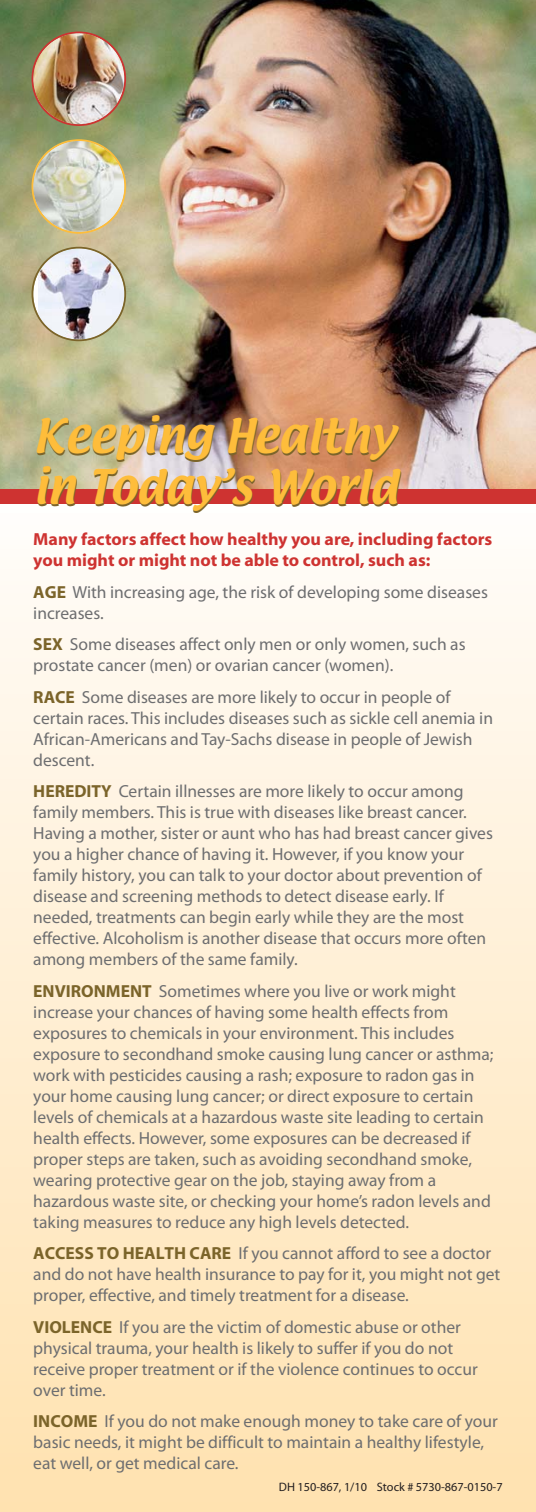
<style>
.page{position:relative;width:536px;height:1512px;background:#fff}
.page>*{position:absolute;margin:0;border:0;box-sizing:border-box;transform-origin:0 0}
.t1{font:42px/50.8px "Textile";color:#7b642a}
.t2{font:17.5px/21px "Myriad Pro";color:#6d6e70}
.t3{font:700 17.5px/21px "Myriad Web Pro";color:#ce3331}
.t4{font:12.25px "Myriad Pro";color:#231f20}
.s1{font-weight:700;color:#7b642a}
</style>
<div class="page">
<div style="left:0;top:502px;width:536px;height:1010px;background:linear-gradient(to bottom,#fffdfa,#ffe2af)"></div>
<img style="left:0;top:0;width:536px;height:490px">
<div style="left:0;top:490px;width:536px;height:14px;background:#ce3331"></div>
<img style="left:32px;top:32px;width:94px;height:94px">
<svg style="left:32px;top:139px;width:94px;height:95px;background:#cccaae"></svg>
<img style="left:32px;top:247px;width:94px;height:94px">
<h1 class="t1" style="left:34px;top:415px;width:366px">Keeping Healthy in Today’s World</h1>
<p class="t3" style="left:33px;top:530px;width:460px">Many factors affect how healthy you are, including factors you might or might not be able to control, such as:</p>
<p class="t2" style="left:33px;top:583px;width:456px"><span class="s1">AGE</span> With increasing age, the risk of developing some diseases increases.</p>
<p class="t2" style="left:33px;top:635px;width:433px"><span class="s1">SEX</span> Some diseases affect only men or only women, such as prostate cancer (men) or ovarian cancer (women).</p>
<p class="t2" style="left:33px;top:688px;width:461px"><span class="s1">RACE</span> Some diseases are more likely to occur in people of certain races. This includes diseases such as sickle cell anemia in African-Americans and Tay-Sachs disease in people of Jewish descent.</p>
<p class="t2" style="left:33px;top:782px;width:461px"><span class="s1">HEREDITY</span> Certain illnesses are more likely to occur among family members. This is true with diseases like breast cancer.<br>Having a mother, sister or aunt who has had breast cancer gives you a higher chance of having it. However, if you know your family history, you can talk to your doctor about prevention of disease and screening methods to detect disease early. If needed, treatments can begin early while they are the most effective. Alcoholism is another disease that occurs more often among members of the same family.</p>
<p class="t2" style="left:33px;top:982px;width:461px"><span class="s1">ENVIRONMENT</span> Sometimes where you live or work might increase your chances of having some health effects from exposures to chemicals in your environment. This includes exposure to secondhand smoke causing lung cancer or asthma; work with pesticides causing a rash; exposure to radon gas in your home causing lung cancer; or direct exposure to certain levels of chemicals at a hazardous waste site leading to certain health effects. However, some exposures can be decreased if proper steps are taken, such as avoiding secondhand smoke, wearing protective gear on the job, staying away from a hazardous waste site, or checking your home’s radon levels and taking measures to reduce any high levels detected.</p>
<p class="t2" style="left:33px;top:1244px;width:468px"><span class="s1">ACCESS TO HEALTH CARE</span> If you cannot afford to see a doctor and do not have health insurance to pay for it, you might not get proper, effective, and timely treatment for a disease.</p>
<p class="t2" style="left:33px;top:1318px;width:446px"><span class="s1">VIOLENCE</span> If you are the victim of domestic abuse or other physical trauma, your health is likely to suffer if you do not receive proper treatment or if the violence continues to occur over time.</p>
<p class="t2" style="left:33px;top:1412px;width:466px"><span class="s1">INCOME</span> If you do not make enough money to take care of your basic needs, it might be difficult to maintain a healthy lifestyle, eat well, or get medical care.</p>
<p class="t4" style="left:279px;top:1483px;width:225px">DH 150-867, 1/10 Stock # 5730-867-0150-7</p>
</div>
